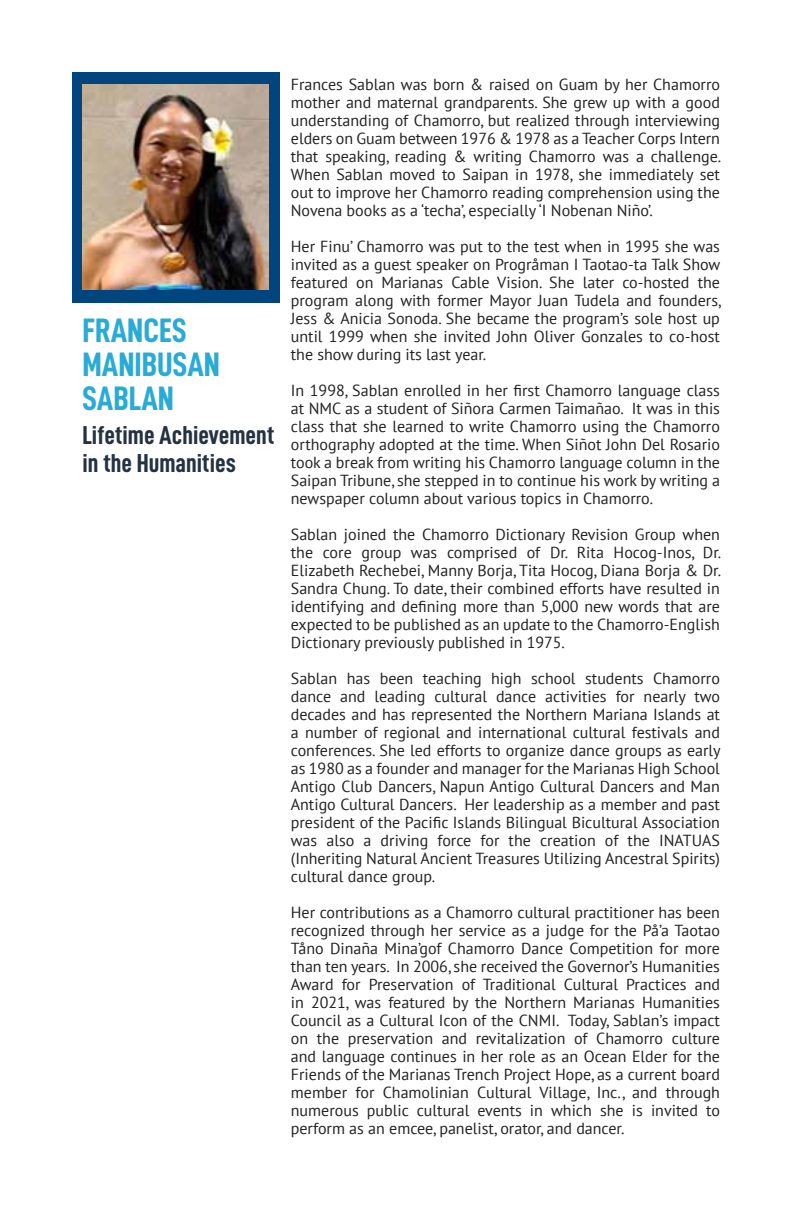
<style>
.page{position:relative;width:792px;height:1224px;background:#fff}
.page>*{position:absolute;margin:0;border:0;box-sizing:border-box;transform-origin:0 0}
.t1{font:34px/34px "D DIN Condensed Bold";color:#29abd6}
.t2{font:26px/28px "D DIN Condensed Bold";color:#253242}
.t3{font:16px/18px "PT Sans";color:#222;text-align:justify}
</style>
<div class="page">
<div style="left:72px;top:72px;width:207px;height:230px;background:#00457d"></div>
<img style="left:83px;top:84px;width:186px;height:206px">
<h1 class="t1" style="left:83px;top:313px;width:139px">FRANCES<br>MANIBUSAN<br>SABLAN</h1>
<h2 class="t2" style="left:83px;top:421px;width:194px">Lifetime Achievement in the Humanities</h2>
<p class="t3" style="left:291px;top:75px;width:432px">Frances Sablan was born &amp; raised on Guam by her Chamorro mother and maternal grandparents. She grew up with a good understanding of Chamorro, but realized through interviewing elders on Guam between 1976 &amp; 1978 as a Teacher Corps Intern that speaking, reading &amp; writing Chamorro was a challenge.<br>When Sablan moved to Saipan in 1978, she immediately set out to improve her Chamorro reading comprehension using the Novena books as a ‘techa’, especially ‘I Nobenan Niño’.</p>
<p class="t3" style="left:291px;top:237px;width:432px">Her Finu’ Chamorro was put to the test when in 1995 she was invited as a guest speaker on Progråman I Taotao-ta Talk Show featured on Marianas Cable Vision. She later co-hosted the program along with former Mayor Juan Tudela and founders, Jess &amp; Anicia Sonoda. She became the program’s sole host up until 1999 when she invited John Oliver Gonzales to co-host the show during its last year.</p>
<p class="t3" style="left:291px;top:381px;width:431px">In 1998, Sablan enrolled in her first Chamorro language class at NMC as a student of Siñora Carmen Taimañao. It was in this class that she learned to write Chamorro using the Chamorro orthography adopted at the time. When Siñot John Del Rosario took a break from writing his Chamorro language column in the Saipan Tribune, she stepped in to continue his work by writing a newspaper column about various topics in Chamorro.</p>
<p class="t3" style="left:291px;top:525px;width:432px">Sablan joined the Chamorro Dictionary Revision Group when the core group was comprised of Dr. Rita Hocog-Inos, Dr.<br>Elizabeth Rechebei, Manny Borja, Tita Hocog, Diana Borja &amp; Dr.<br>Sandra Chung. To date, their combined efforts have resulted in identifying and defining more than 5,000 new words that are expected to be published as an update to the Chamorro-English Dictionary previously published in 1975.</p>
<p class="t3" style="left:291px;top:669px;width:431px">Sablan has been teaching high school students Chamorro dance and leading cultural dance activities for nearly two decades and has represented the Northern Mariana Islands at a number of regional and international cultural festivals and conferences. She led efforts to organize dance groups as early as 1980 as a founder and manager for the Marianas High School Antigo Club Dancers, Napun Antigo Cultural Dancers and Man Antigo Cultural Dancers. Her leadership as a member and past president of the Pacific Islands Bilingual Bicultural Association was also a driving force for the creation of the INATUAS (Inheriting Natural Ancient Treasures Utilizing Ancestral Spirits) cultural dance group.</p>
<p class="t3" style="left:291px;top:903px;width:431px">Her contributions as a Chamorro cultural practitioner has been recognized through her service as a judge for the På’a Taotao Tåno Dinaña Mina’gof Chamorro Dance Competition for more than ten years. In 2006, she received the Governor’s Humanities Award for Preservation of Traditional Cultural Practices and in 2021, was featured by the Northern Marianas Humanities Council as a Cultural Icon of the CNMI. Today, Sablan’s impact on the preservation and revitalization of Chamorro culture and language continues in her role as an Ocean Elder for the Friends of the Marianas Trench Project Hope, as a current board member for Chamolinian Cultural Village, Inc., and through numerous public cultural events in which she is invited to perform as an emcee, panelist, orator, and dancer.</p>
</div>
